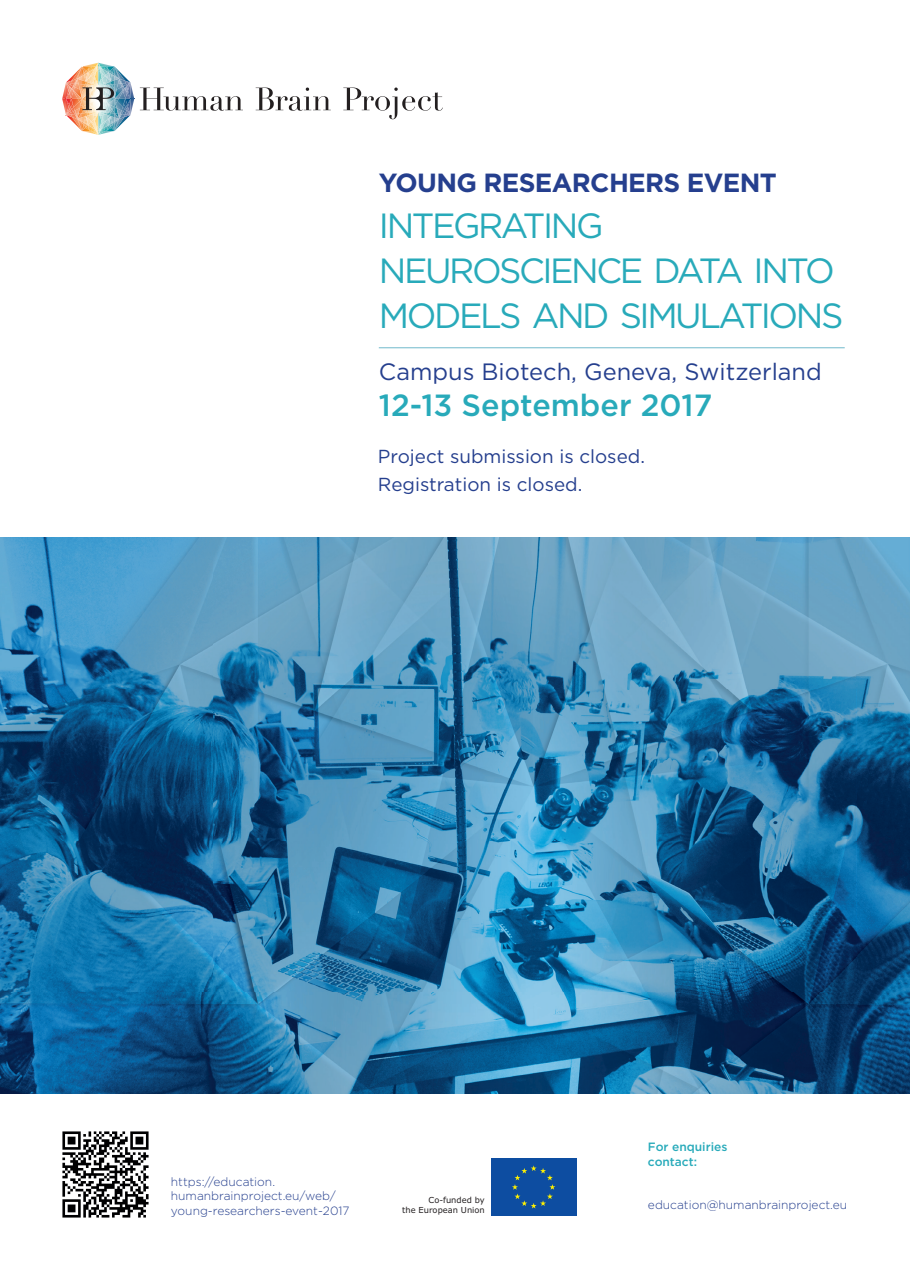
<style>
.page{position:relative;width:910px;height:1280px;background:#fff}
.page>*{position:absolute;margin:0;border:0;box-sizing:border-box;transform-origin:0 0}
.t1{font:34.95px/44.5px "Gotham";letter-spacing:-.07em;color:#28aaba}
.t2{font:500 30.6px "Gotham";color:#28aaba}
.t3{font:700 26.25px "Gotham";letter-spacing:-.025em;color:#253f8e}
.t4{font:23.55px "Gotham";color:#253f8e}
.t5{font:18.9px "Gotham";color:#253f8e}
.t6{font:300 12px/14.4px "Gotham";color:#253f8e}
.t7{font:500 12px/14.4px "Gotham";color:#28aaba}
.t8{font:8.25px/9.9px "Verdana";color:#231f20;text-align:right}
</style>
<div class="page">
<hr style="left:379px;top:347px;width:466px;height:1px;background:#6fb9cb">
<img style="left:62px;top:63px;width:181px;height:72px">
<svg style="left:256px;top:88px;width:75px;height:23px"></svg>
<svg style="left:343px;top:88px;width:100px;height:31px"></svg>
<div style="left:491px;top:1158px;width:86px;height:58px;background:#0d4da1"></div>
<svg style="left:512px;top:1165px;width:43px;height:43px"></svg>
<img style="left:0;top:538px;width:910px;height:556px">
<img style="left:62px;top:1131px;width:87px;height:87px">
<h3 class="t3" style="left:379px;top:165px;width:399px">YOUNG RESEARCHERS EVENT</h3>
<h1 class="t1" style="left:379px;top:203px;width:466px">INTEGRATING<br>NEUROSCIENCE DATA INTO<br>MODELS AND SIMULATIONS</h1>
<h3 class="t4" style="left:379px;top:356px;width:444px">Campus Biotech, Geneva, Switzerland</h3>
<h2 class="t2" style="left:379px;top:385px;width:335px">12-13 September 2017</h2>
<h3 class="t5" style="left:378px;top:445px;width:268px">Project submission is closed.</h3>
<h3 class="t5" style="left:378px;top:472px;width:206px">Registration is closed.</h3>
<p class="t6" style="left:171px;top:1174px;width:180px">https://education. humanbrainproject.eu/web/ young-researchers-event-2017</p>
<p class="t8" style="left:402px;top:1195px;width:84px">Co-funded by<br>the European Union</p>
<p class="t7" style="left:648px;top:1140px;width:81px">For enquiries contact:</p>
<p class="t6" style="left:648px;top:1197px;width:201px">education@humanbrainproject.eu</p>
</div>
